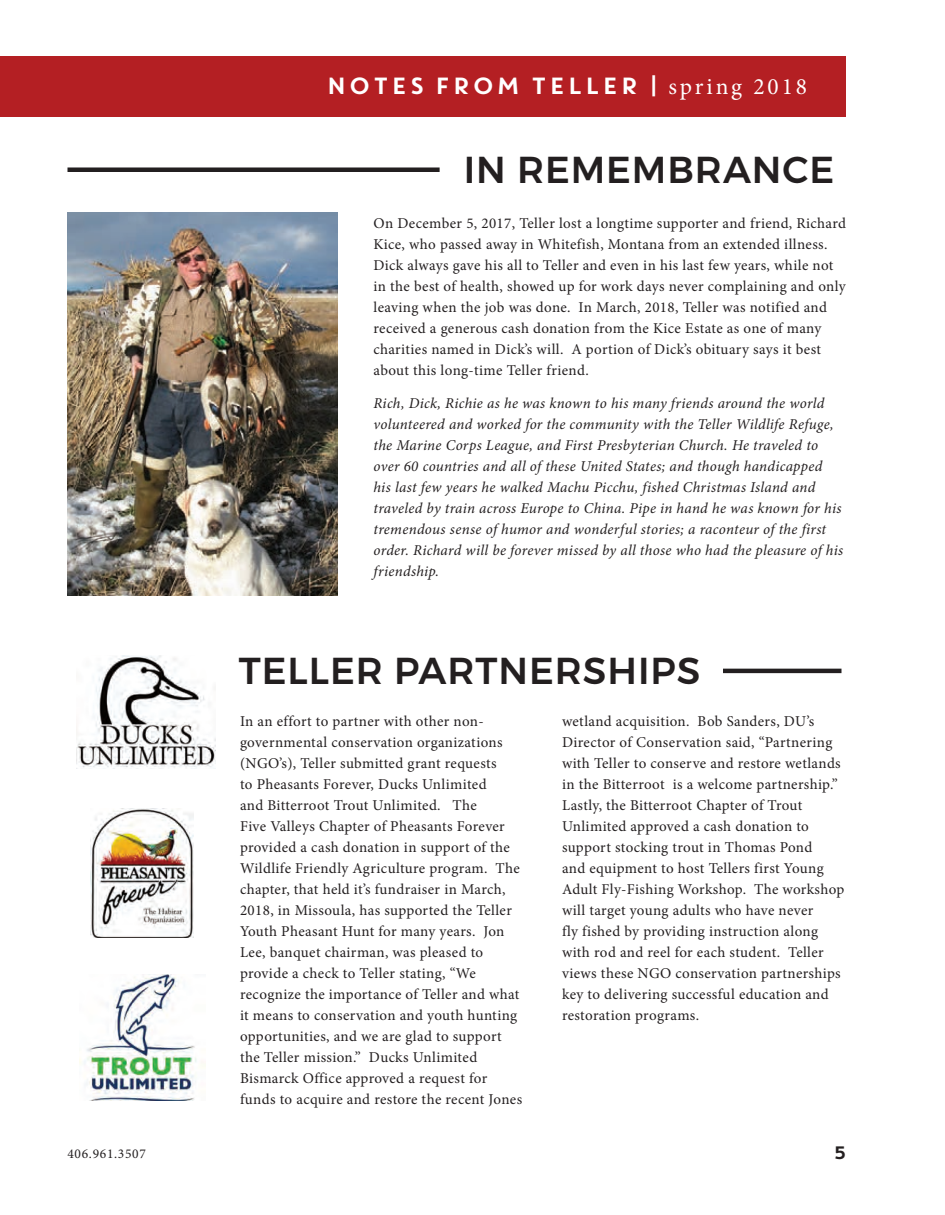
<style>
.page{position:relative;width:945px;height:1215px;background:#fff}
.page>*{position:absolute;margin:0;border:0;box-sizing:border-box;transform-origin:0 0}
.t1{font:500 37.5px "Montserrat";letter-spacing:.025em;color:#231f20}
.t2{font:23.4px "Core Circus";color:#fff}
.t3{font:18px "Core Circus";color:#231f20}
.t4{font:15px/21px "Minion Pro";letter-spacing:.02em;color:#231f20}
.t5{font:italic 15px/21px "Minion Pro";letter-spacing:.02em;color:#231f20}
.t6{font:13.5px "Minion Pro";letter-spacing:.05em;color:#231f20}
.s1{font-family:"Minion Pro"}
</style>
<div class="page">
<div style="left:0;top:56px;width:14px;height:61px;background:#b41f23"></div>
<div style="left:14px;top:56px;width:832px;height:61px;background:#b41f23"></div>
<img style="left:68px;top:212px;width:270px;height:384px">
<img style="left:79px;top:974px;width:126px;height:126px">
<hr style="left:723px;top:669px;width:119px;height:4px;background:#231f20">
<img style="left:77px;top:655px;width:139px;height:114px">
<img style="left:91px;top:809px;width:102px;height:129px">
<div style="left:67px;top:167px;width:373px;height:5px;background:#231f20"></div>
<h2 class="t2" style="left:326px;top:70px;width:483px">NOTES FROM TELLER | <span class="s1">spring 2018</span></h2>
<h1 class="t1" style="left:464px;top:146px;width:372px">IN REMEMBRANCE</h1>
<p class="t4" style="left:374px;top:212px;width:474px">On December 5, 2017, Teller lost a longtime supporter and friend, Richard Kice, who passed away in Whitefish, Montana from an extended illness.<br>Dick always gave his all to Teller and even in his last few years, while not in the best of health, showed up for work days never complaining and only leaving when the job was done. In March, 2018, Teller was notified and received a generous cash donation from the Kice Estate as one of many charities named in Dick’s will. A portion of Dick’s obituary says it best about this long-time Teller friend.</p>
<p class="t5" style="left:374px;top:392px;width:471px">Rich, Dick, Richie as he was known to his many friends around the world volunteered and worked for the community with the Teller Wildlife Refuge, the Marine Corps League, and First Presbyterian Church. He traveled to over 60 countries and all of these United States; and though handicapped his last few years he walked Machu Picchu, fished Christmas Island and traveled by train across Europe to China. Pipe in hand he was known for his tremendous sense of humor and wonderful stories; a raconteur of the first order. Richard will be forever missed by all those who had the pleasure of his friendship.</p>
<h1 class="t1" style="left:239px;top:648px;width:463px">TELLER PARTNERSHIPS</h1>
<p class="t4" style="left:562px;top:710px;width:284px">wetland acquisition. Bob Sanders, DU’s Director of Conservation said, “Partnering with Teller to conserve and restore wetlands in the Bitterroot is a welcome partnership.” Lastly, the Bitterroot Chapter of Trout Unlimited approved a cash donation to support stocking trout in Thomas Pond<br>and equipment to host Tellers first Young Adult Fly-Fishing Workshop. The workshop will target young adults who have never<br>fly fished by providing instruction along with rod and reel for each student. Teller views these NGO conservation partnerships key to delivering successful education and restoration programs.</p>
<p class="t4" style="left:240px;top:710px;width:284px">In an effort to partner with other non&shy;governmental conservation organizations (NGO’s), Teller submitted grant requests<br>to Pheasants Forever, Ducks Unlimited<br>and Bitterroot Trout Unlimited. The<br>Five Valleys Chapter of Pheasants Forever provided a cash donation in support of the Wildlife Friendly Agriculture program. The chapter, that held it’s fundraiser in March, 2018, in Missoula, has supported the Teller Youth Pheasant Hunt for many years. Jon Lee, banquet chairman, was pleased to provide a check to Teller stating, “We recognize the importance of Teller and what it means to conservation and youth hunting opportunities, and we are glad to support the Teller mission.” Ducks Unlimited Bismarck Office approved a request for funds to acquire and restore the recent Jones</p>
<p class="t6" style="left:68px;top:1144px;width:80px">406.961.3507</p>
<p class="t3" style="left:832px;top:1140px;width:17px">5</p>
</div>
